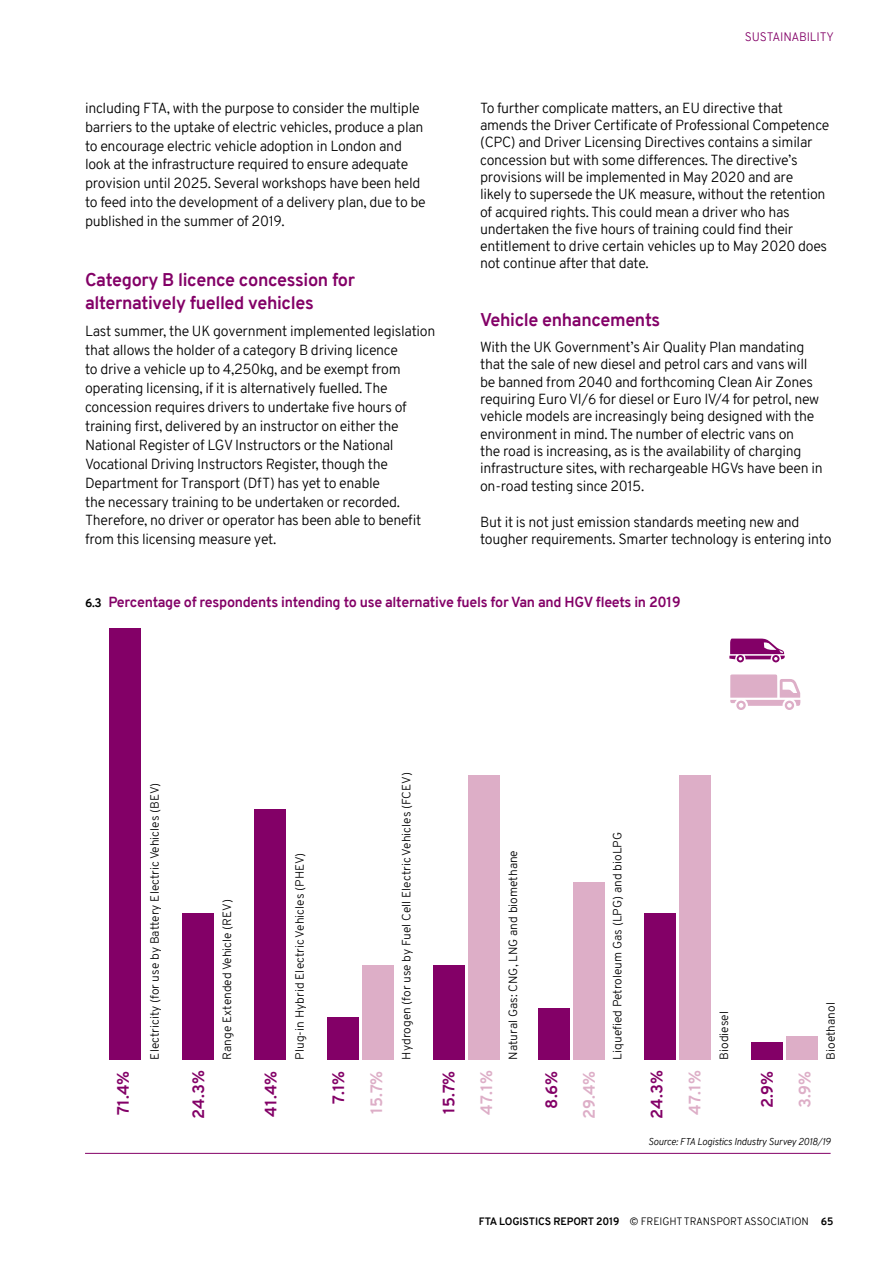
<style>
.page{position:relative;width:893px;height:1263px;background:#fff}
.page>*{position:absolute;margin:0;border:0;box-sizing:border-box;transform-origin:0 0}
.t1{font:700 18px/23.4px "Overpass";letter-spacing:-.02em;color:#830067}
.t2{font:700 16.5px "Overpass";color:#830067}
.t3{font:700 16.5px "Overpass";color:#ddaec7}
.t4{font:300 14.25px/17.2px "Overpass";letter-spacing:-.02em;color:#000}
.t5{font:700 14.25px "Overpass";letter-spacing:-.02em;color:#830067}
.t6{font:300 12px "Overpass";color:#000}
.t7{font:300 12px "Overpass";color:#830067}
.t8{font:300 10.5px "Overpass";letter-spacing:-.01em;color:#000}
.t9{font:italic 300 9.75px "Overpass";letter-spacing:-.02em;color:#000}
.s1{font-size:12px;color:#000}
.s2{font-weight:700}
</style>
<div class="page">
<div style="left:786px;top:1036px;width:32px;height:24px;background:#ddaec7"></div>
<div style="left:751px;top:1042px;width:32px;height:18px;background:#830067"></div>
<div style="left:680px;top:775px;width:31px;height:285px;background:#ddaec7"></div>
<div style="left:645px;top:913px;width:31px;height:147px;background:#830067"></div>
<div style="left:573px;top:882px;width:31px;height:178px;background:#ddaec7"></div>
<div style="left:538px;top:1008px;width:31px;height:52px;background:#830067"></div>
<div style="left:469px;top:775px;width:31px;height:285px;background:#ddaec7"></div>
<div style="left:434px;top:965px;width:31px;height:95px;background:#830067"></div>
<div style="left:362px;top:965px;width:31px;height:95px;background:#ddaec7"></div>
<div style="left:327px;top:1017px;width:31px;height:43px;background:#830067"></div>
<div style="left:254px;top:809px;width:32px;height:251px;background:#830067"></div>
<div style="left:182px;top:913px;width:32px;height:147px;background:#830067"></div>
<div style="left:110px;top:628px;width:31px;height:432px;background:#830067"></div>
<svg style="left:730px;top:674px;width:71px;height:36px"></svg>
<svg style="left:729px;top:638px;width:56px;height:24px"></svg>
<hr style="left:85px;top:1153px;width:746px;height:1px;background:#830067">
<p class="t4" style="left:85px;top:98px;width:342px;line-height:18.9px">including FTA, with the purpose to consider the multiple barriers to the uptake of electric vehicles, produce a plan to encourage electric vehicle adoption in London and look at the infrastructure required to ensure adequate provision until 2025. Several workshops have been held to feed into the development of a delivery plan, due to be published in the summer of 2019.</p>
<p class="t1" style="left:85px;top:268px;width:272px">Category B licence concession for alternatively fuelled vehicles</p>
<p class="t4" style="left:85px;top:322px;width:352px;line-height:18.9px">Last summer, the UK government implemented legislation that allows the holder of a category B driving licence<br>to drive a vehicle up to 4,250kg, and be exempt from operating licensing, if it is alternatively fuelled. The concession requires drivers to undertake five hours of training first, delivered by an instructor on either the National Register of LGV Instructors or the National Vocational Driving Instructors Register, though the Department for Transport (DfT) has yet to enable<br>the necessary training to be undertaken or recorded.<br>Therefore, no driver or operator has been able to benefit from this licensing measure yet.</p>
<p class="t7" style="left:745px;top:29px;width:15px">Sustainability</p>
<p class="t4" style="left:480px;top:99px;width:351px">To further complicate matters, an EU directive that amends the Driver Certificate of Professional Competence (CPC) and Driver Licensing Directives contains a similar concession but with some differences. The directive’s provisions will be implemented in May 2020 and are<br>likely to supersede the UK measure, without the retention of acquired rights. This could mean a driver who has undertaken the five hours of training could find their entitlement to drive certain vehicles up to May 2020 does not continue after that date.</p>
<p class="t1" style="left:480px;top:308px;width:182px">Vehicle enhancements</p>
<p class="t4" style="left:480px;top:339px;width:344px">With the UK Government’s Air Quality Plan mandating that the sale of new diesel and petrol cars and vans will be banned from 2040 and forthcoming Clean Air Zones requiring Euro VI/6 for diesel or Euro IV/4 for petrol, new vehicle models are increasingly being designed with the environment in mind. The number of electric vans on<br>the road is increasing, as is the availability of charging infrastructure sites, with rechargeable HGVs have been in on-road testing since 2015.</p>
<p class="t4" style="left:480px;top:513px;width:353px">But it is not just emission standards meeting new and tougher requirements. Smarter technology is entering into</p>
<p class="t5" style="left:85px;top:592px;width:597px"><span class="s1">6.3</span> Percentage of respondents intending to use alternative fuels for Van and HGV fleets in 2019</p>
<p class="t6" style="left:146px;top:1060px;width:279px;rotate:-90deg">Electricity (for use by Battery Electric Vehicles (BEV)</p>
<p class="t6" style="left:218px;top:1060px;width:162px;rotate:-90deg">Range Extended Vehicle (REV)</p>
<p class="t6" style="left:291px;top:1060px;width:208px;rotate:-90deg">Plug-in Hybrid Electric Vehicles (PHEV)</p>
<p class="t6" style="left:398px;top:1060px;width:289px;rotate:-90deg">Hydrogen (for use by Fuel Cell Electric Vehicles (FCEV)</p>
<p class="t6" style="left:504px;top:1060px;width:211px;rotate:-90deg">Natural Gas: CNG, LNG and biomethane</p>
<p class="t6" style="left:609px;top:1060px;width:229px;rotate:-90deg">Liquefied Petroleum Gas (LPG) and bioLPG</p>
<p class="t6" style="left:715px;top:1060px;width:50px;rotate:-90deg">Biodiesel</p>
<p class="t6" style="left:822px;top:1060px;width:59px;rotate:-90deg">Bioethanol</p>
<p class="t2" style="left:111px;top:1115px;width:46px;rotate:-90deg">71.4%</p>
<p class="t2" style="left:187px;top:1119px;width:50px;rotate:-90deg">24.3%</p>
<p class="t2" style="left:259px;top:1116px;width:47px;rotate:-90deg">41.4%</p>
<p class="t2" style="left:327px;top:1104px;width:35px;rotate:-90deg">7.1%</p>
<p class="t3" style="left:365px;top:1114px;width:45px;rotate:-90deg">15.7%</p>
<p class="t2" style="left:437px;top:1114px;width:45px;rotate:-90deg">15.7%</p>
<p class="t3" style="left:475px;top:1114px;width:46px;rotate:-90deg">47.1%</p>
<p class="t2" style="left:539px;top:1108px;width:40px;rotate:-90deg">8.6%</p>
<p class="t3" style="left:577px;top:1119px;width:50px;rotate:-90deg">29.4%</p>
<p class="t2" style="left:645px;top:1119px;width:50px;rotate:-90deg">24.3%</p>
<p class="t3" style="left:683px;top:1114px;width:46px;rotate:-90deg">47.1%</p>
<p class="t2" style="left:755px;top:1108px;width:39px;rotate:-90deg">2.9%</p>
<p class="t3" style="left:793px;top:1108px;width:39px;rotate:-90deg">3.9%</p>
<p class="t9" style="left:648px;top:1134px;width:184px">Source: FTA Logistics Industry Survey 2018/19</p>
<p class="t8" style="left:479px;top:1213px;width:356px"><span class="s2">FTA LOGISTICS REPORT 2019</span> © FREIGHT TRANSPORT ASSOCIATION <span class="s2">65</span></p>
</div>
